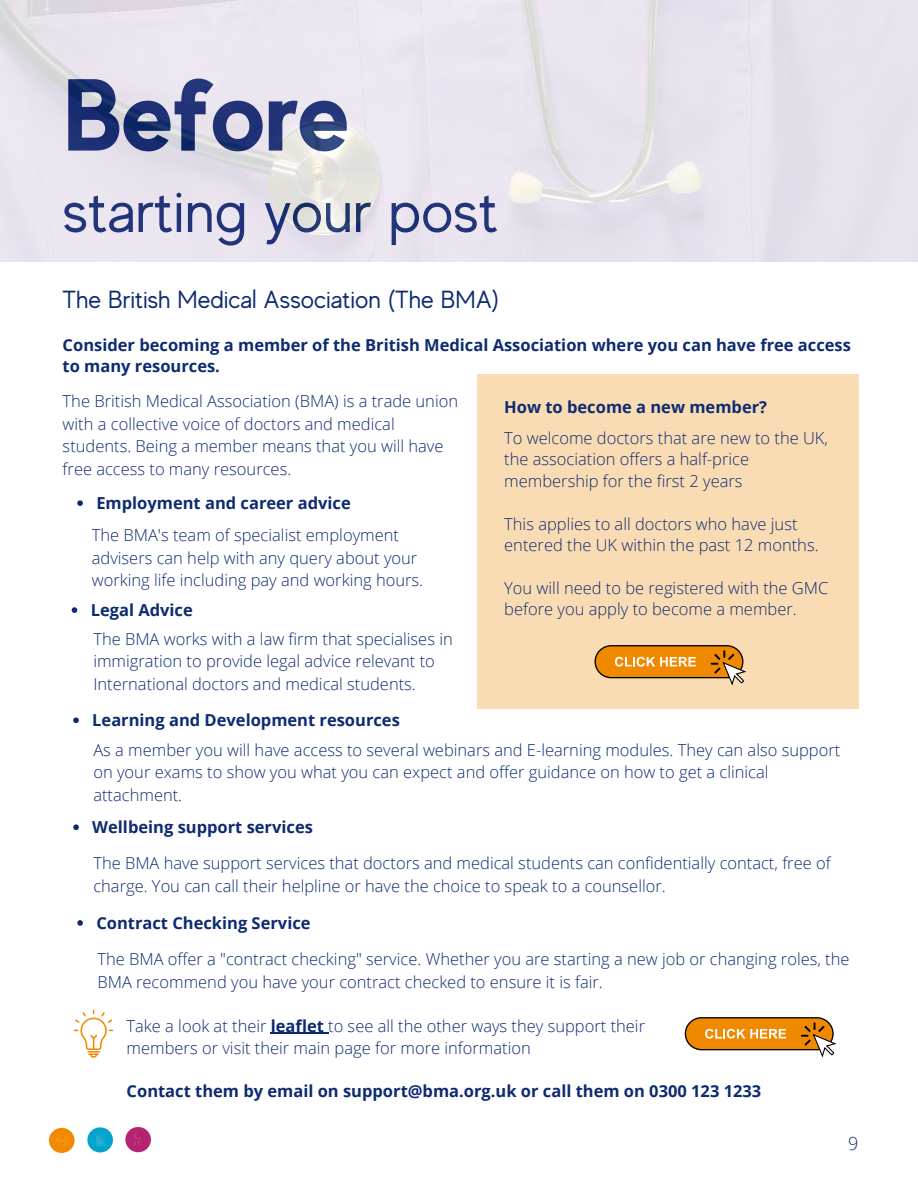
<style>
.page{position:relative;width:918px;height:1188px;background:#fff}
.page>*{position:absolute;margin:0;border:0;box-sizing:border-box;transform-origin:0 0}
.t1{font:700 102px "MADE Evolve Sans";color:#0e2b71}
.t2{font:60px "MADE Evolve Sans";color:#0e2b71}
.t3{font:24.75px "MADE Evolve Sans";color:#0e2b71}
.t4{font:300 18px "Open Sans";color:#0e2b71}
.t5{font:300 16.5px/22.5px "Open Sans";color:#0e2b71}
.t6{font:700 16.5px/21.3px "Open Sans";color:#0e2b71}
.s1{font-weight:700}
</style>
<div class="page">
<img style="left:49px;top:1127px;width:101px;height:26px">
<div style="left:477px;top:375px;width:381px;height:334px;background:#fadcb4"></div>
<div style="left:595px;top:646px;width:148px;height:32px;background:#f18900;border-radius:16px"></div>
<div style="left:595px;top:645px;width:148px;height:33px;border:1px solid #000;border-radius:16px"></div>
<svg style="left:615px;top:657px;width:81px;height:10px"></svg>
<svg style="left:711px;top:651px;width:35px;height:35px"></svg>
<svg style="left:72px;top:607px;width:5px;height:6px"></svg>
<svg style="left:73px;top:717px;width:6px;height:6px"></svg>
<svg style="left:73px;top:824px;width:6px;height:6px"></svg>
<hr style="left:271px;top:1033px;width:53px;height:1px;background:#0e2b71">
<svg style="left:74px;top:1009px;width:39px;height:49px"></svg>
<div style="left:685px;top:1018px;width:148px;height:32px;background:#f18900;border-radius:16px"></div>
<div style="left:685px;top:1017px;width:149px;height:33px;border:1px solid #000;border-radius:16px"></div>
<svg style="left:705px;top:1029px;width:81px;height:10px"></svg>
<svg style="left:801px;top:1023px;width:35px;height:35px"></svg>
<svg style="left:77px;top:920px;width:6px;height:6px"></svg>
<svg style="left:77px;top:500px;width:6px;height:6px"></svg>
<p class="t1" style="left:63px;top:55px;width:289px">Before</p>
<p class="t2" style="left:63px;top:178px;width:437px">starting your post</p>
<p class="t3" style="left:63px;top:285px;width:438px">The British Medical Association (The BMA)</p>
<p class="t6" style="left:63px;top:334px;width:790px">Consider becoming a member of the British Medical Association where you can have free access to many resources.</p>
<p class="t5" style="left:63px;top:389px;width:397px">The British Medical Association (BMA) is a trade union with a collective voice of doctors and medical students. Being a member means that you will have free access to many resources.</p>
<p class="t6" style="left:504px;top:396px;width:264px">How to become a new member?</p>
<p class="t5" style="left:504px;top:427px;width:325px;line-height:21.3px">To welcome doctors that are new to the UK, the association offers a half-price membership for the first 2 years</p>
<p class="t5" style="left:504px;top:512px;width:316px;line-height:21.3px">This applies to all doctors who have just entered the UK within the past 12 months.</p>
<p class="t5" style="left:504px;top:577px;width:326px;line-height:21.3px">You will need to be registered with the GMC before you apply to become a member.</p>
<p class="t6" style="left:96px;top:492px;width:256px">Employment and career advice</p>
<p class="t5" style="left:92px;top:524px;width:333px">The BMA's team of specialist employment advisers can help with any query about your working life including pay and working hours.</p>
<p class="t6" style="left:91px;top:599px;width:104px">Legal Advice</p>
<p class="t5" style="left:93px;top:627px;width:361px">The BMA works with a law firm that specialises in immigration to provide legal advice relevant to<br>International doctors and medical students.</p>
<p class="t6" style="left:92px;top:709px;width:309px">Learning and Development resources</p>
<p class="t5" style="left:93px;top:738px;width:748px">As a member you will have access to several webinars and E-learning modules. They can also support on your exams to show you what you can expect and offer guidance on how to get a clinical attachment.</p>
<p class="t6" style="left:92px;top:816px;width:222px">Wellbeing support services</p>
<p class="t5" style="left:93px;top:852px;width:739px">The BMA have support services that doctors and medical students can confidentially contact, free of charge. You can call their helpline or have the choice to speak to a counsellor.</p>
<p class="t6" style="left:96px;top:912px;width:216px">Contract Checking Service</p>
<p class="t5" style="left:97px;top:947px;width:754px">The BMA offer a "contract checking" service. Whether you are starting a new job or changing roles, the<br>BMA recommend you have your contract checked to ensure it is fair.</p>
<p class="t5" style="left:127px;top:1014px;width:520px">Take a look at their <span class="s1">leaflet</span> to see all the other ways they support their members or visit their main page for more information</p>
<p class="t6" style="left:127px;top:1080px;width:636px">Contact them by email on support@bma.org.uk or call them on 0300 123 1233</p>
<p class="t4" style="left:848px;top:1130px;width:12px">9</p>
</div>
